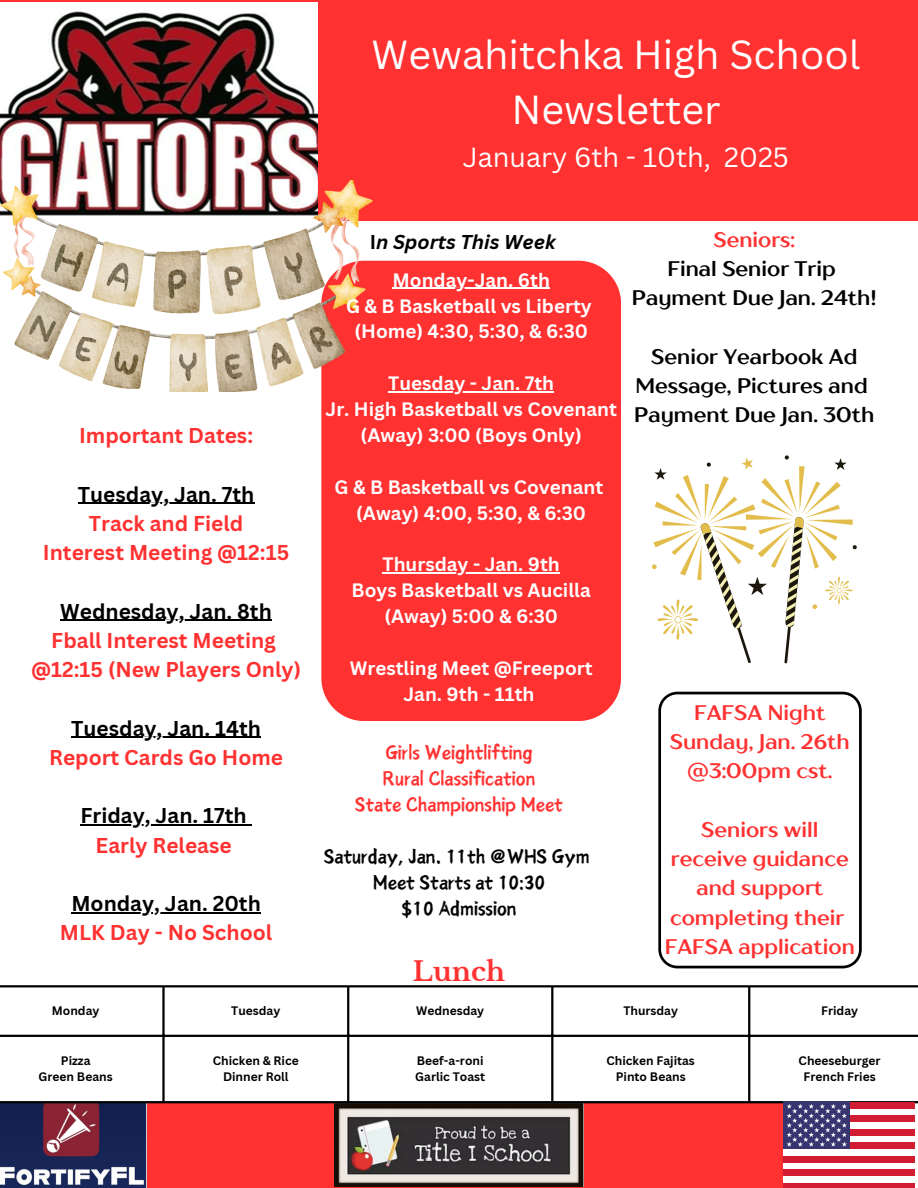
<style>
.page{position:relative;width:918px;height:1188px;background:#fff}
.page>*{position:absolute;margin:0;border:0;box-sizing:border-box;transform-origin:0 0}
.t1{font:39.45px/55.2px "Canva Sans";color:#fff;text-align:center}
.t2{font:27px "Canva Sans";color:#fff}
.t3{font:700 26.55px "Libre Baskerville";color:#ff3131}
.t4{font:700 21px/29.2px "TT Drugs";color:#ff3131;text-align:center}
.t5{font:700 21px/29.2px "TT Drugs";color:#000;text-align:center}
.t6{font:700 20.85px/29.2px "Canva Sans";color:#ff3131;text-align:center}
.t7{font:700 20.85px/29.2px "Canva Sans";color:#000;text-align:center}
.t8{font:italic 700 19.5px "Canva Sans";color:#000}
.t9{font:700 18.9px/25.8px "Canva Sans";color:#fff;text-align:center}
.t10{font:18.6px "Canva Yi Cai Latin";color:#ff3131}
.t11{font:18.6px "Canva Yi Cai Latin";color:#000}
.t12{font:700 12px "Canva Sans";color:#000}
.s1{color:#000}
.s2{color:#ff3131}
.s3{font-style:normal}
</style>
<div class="page">
<div style="left:0;top:0;width:918px;height:221px;background:#ff3131"></div>
<div style="left:5px;top:1103px;width:910px;height:85px;background:#ff3131"></div>
<img style="left:0;top:1103px;width:146px;height:85px">
<img style="left:334px;top:1103px;width:250px;height:83px">
<img style="left:0;top:2px;width:317px;height:179px">
<svg style="left:658px;top:692px;width:204px;height:276px"></svg>
<div style="left:321px;top:261px;width:300px;height:460px;background:#ff3131"></div>
<hr style="left:0;top:987px;width:1px;height:114px;background:#000">
<hr style="left:162px;top:987px;width:3px;height:114px;background:#000">
<hr style="left:347px;top:987px;width:2px;height:114px;background:#000">
<hr style="left:551px;top:987px;width:2px;height:114px;background:#000">
<hr style="left:748px;top:987px;width:2px;height:114px;background:#000">
<hr style="left:917px;top:987px;width:1px;height:114px;background:#000">
<hr style="left:0;top:985px;width:918px;height:2px;background:#000">
<hr style="left:0;top:1035px;width:918px;height:2px;background:#000">
<hr style="left:0;top:1101px;width:918px;height:2px;background:#000">
<div style="left:784px;top:1102px;width:131px;height:86px;background:#fff"></div>
<div style="left:784px;top:1156px;width:131px;height:7px;background:#d21c31"></div>
<div style="left:850px;top:1142px;width:65px;height:7px;background:#d21c31"></div>
<div style="left:850px;top:1129px;width:65px;height:7px;background:#d21c31"></div>
<div style="left:850px;top:1115px;width:65px;height:7px;background:#d21c31"></div>
<div style="left:850px;top:1102px;width:65px;height:7px;background:#d21c31"></div>
<div style="left:784px;top:1169px;width:131px;height:7px;background:#d21c31"></div>
<div style="left:784px;top:1183px;width:131px;height:5px;background:#d21c31"></div>
<div style="left:784px;top:1102px;width:66px;height:47px;background:#363570"></div>
<svg style="left:787px;top:1104px;width:60px;height:43px"></svg>
<img style="left:0;top:181px;width:372px;height:210px">
<svg style="left:652px;top:455px;width:205px;height:209px"></svg>
<hr style="left:392px;top:288px;width:158px;height:1px;background:#fff">
<hr style="left:388px;top:391px;width:166px;height:1px;background:#fff">
<hr style="left:383px;top:572px;width:177px;height:2px;background:#fff">
<hr style="left:78px;top:503px;width:176px;height:1px;background:#000">
<hr style="left:60px;top:620px;width:212px;height:1px;background:#000">
<hr style="left:71px;top:737px;width:190px;height:1px;background:#000">
<hr style="left:80px;top:825px;width:167px;height:1px;background:#000">
<hr style="left:71px;top:912px;width:190px;height:1px;background:#000">
<p class="t6" style="left:79px;top:421px;width:175px">Important Dates:</p>
<p class="t6" style="left:43px;top:479px;width:248px"><span class="s1">Tuesday, Jan. 7th<br></span>Track and Field<br>Interest Meeting @12:15</p>
<p class="t6" style="left:31px;top:596px;width:271px"><span class="s1">Wednesday, Jan. 8th<br></span>Fball Interest Meeting @12:15 (New Players Only)</p>
<p class="t6" style="left:49px;top:713px;width:236px"><span class="s1">Tuesday, Jan. 14th<br></span>Report Cards Go Home</p>
<p class="t7" style="left:80px;top:801px;width:168px">Friday, Jan. 17th<br><span class="s2">Early Release</span></p>
<p class="t7" style="left:60px;top:889px;width:214px">Monday, Jan. 20th<br><span class="s2">MLK Day - No School</span></p>
<h4 class="t1" style="left:372px;top:26px;width:490px">Wewahitchka High School<br>Newsletter</h4>
<h4 class="t2" style="left:463px;top:138px;width:327px">January 6th - 10th, 2025</h4>
<p class="t8" style="left:370px;top:228px;width:188px"><span class="s3">I</span>n Sports This Week</p>
<p class="t9" style="left:346px;top:266px;width:247px">Monday-Jan. 6th<br>G &amp; B Basketball vs Liberty (Home) 4:30, 5:30, &amp; 6:30</p>
<p class="t9" style="left:325px;top:370px;width:293px">Tuesday - Jan. 7th<br>Jr. High Basketball vs Covenant (Away) 3:00 (Boys Only)</p>
<h4 class="t9" style="left:335px;top:473px;width:270px">G &amp; B Basketball vs Covenant (Away) 4:00, 5:30, &amp; 6:30</h4>
<h4 class="t9" style="left:352px;top:551px;width:241px">Thursday - Jan. 9th<br>Boys Basketball vs Aucilla (Away) 5:00 &amp; 6:30</h4>
<p class="t9" style="left:350px;top:655px;width:244px">Wrestling Meet @Freeport<br>Jan. 9th - 11th</p>
<p class="t10" style="left:385px;top:744px;width:149px">Girls Weightlifting</p>
<p class="t10" style="left:383px;top:769px;width:154px">Rural Classification</p>
<p class="t10" style="left:355px;top:795px;width:210px">State Championship Meet</p>
<h2 class="t11" style="left:324px;top:847px;width:267px">Saturday, Jan. 11th @WHS Gym</h2>
<p class="t11" style="left:373px;top:873px;width:174px">Meet Starts at 10:30</p>
<p class="t11" style="left:401px;top:899px;width:117px">$10 Admission</p>
<h4 class="t3" style="left:413px;top:955px;width:94px">Lunch</h4>
<p class="t5" style="left:632px;top:224px;width:247px"><span class="s2">Seniors:<br></span>Final Senior Trip<br>Payment Due Jan. 24th!</p>
<p class="t5" style="left:634px;top:341px;width:242px">Senior Yearbook Ad<br>Message, Pictures and<br>Payment Due Jan. 30th</p>
<p class="t4" style="left:670px;top:697px;width:182px">FAFSA Night<br>Sunday, Jan. 26th @3:00pm cst.</p>
<p class="t4" style="left:665px;top:814px;width:192px">Seniors will receive guidance and support completing their<br>FAFSA application</p>
<p class="t12" style="left:52px;top:1002px;width:49px">Monday</p>
<h1 class="t12" style="left:231px;top:1002px;width:51px">Tuesday</h1>
<h3 class="t12" style="left:416px;top:1002px;width:69px">Wednesday</h3>
<p class="t12" style="left:623px;top:1002px;width:56px">Thursday</p>
<h4 class="t12" style="left:821px;top:1002px;width:38px">Friday</h4>
<h4 class="t12" style="left:61px;top:1052px;width:31px">Pizza</h4>
<h4 class="t12" style="left:39px;top:1068px;width:76px">Green Beans</h4>
<h5 class="t12" style="left:417px;top:1052px;width:68px">Beef-a-roni</h5>
<h5 class="t12" style="left:415px;top:1068px;width:71px">Garlic Toast</h5>
<h5 class="t12" style="left:213px;top:1052px;width:87px">Chicken &amp; Rice</h5>
<h5 class="t12" style="left:223px;top:1068px;width:67px">Dinner Roll</h5>
<h5 class="t12" style="left:607px;top:1052px;width:90px">Chicken Fajitas</h5>
<h4 class="t12" style="left:616px;top:1068px;width:71px">Pinto Beans</h4>
<h4 class="t12" style="left:799px;top:1052px;width:84px">Cheeseburger</h4>
<h4 class="t12" style="left:804px;top:1068px;width:74px">French Fries</h4>
</div>
